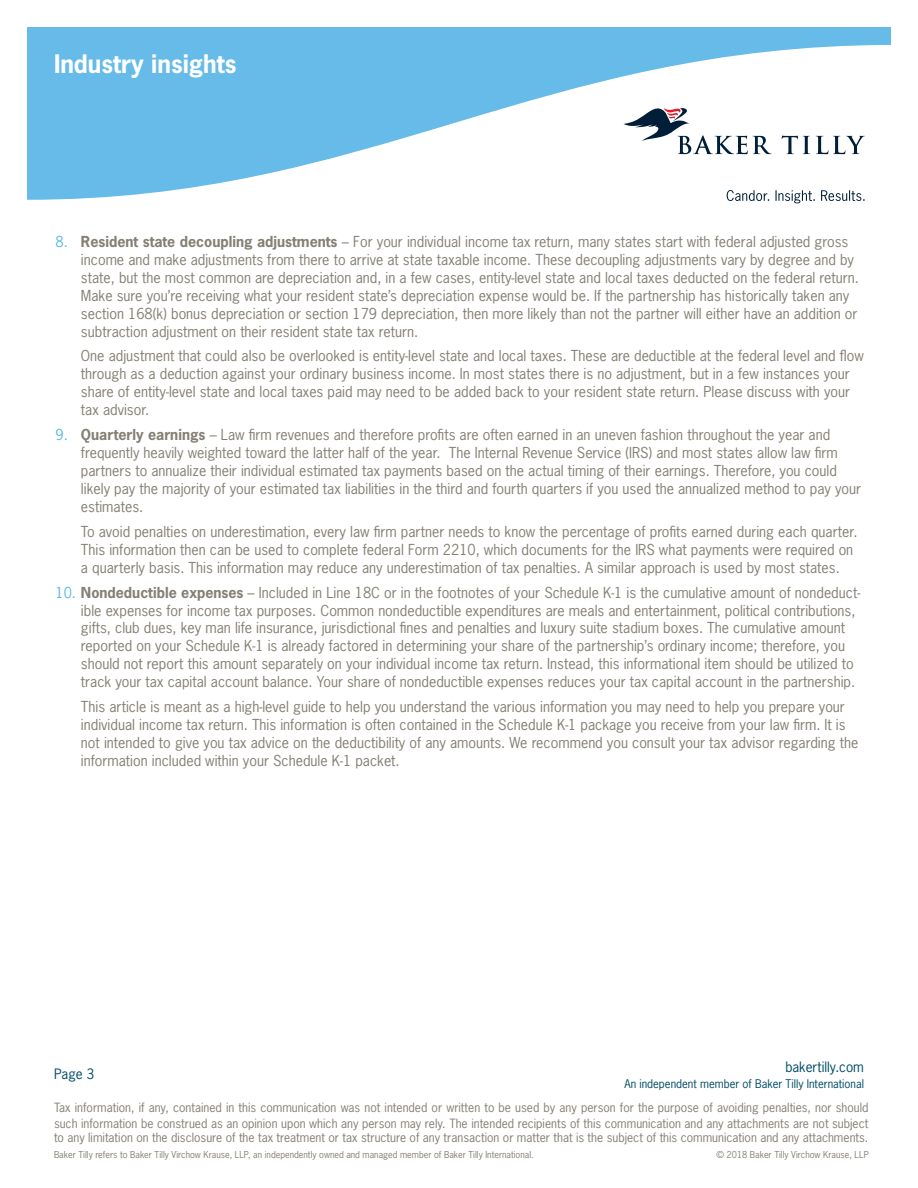
<style>
.page{position:relative;width:918px;height:1188px;background:#fff}
.page>*{position:absolute;margin:0;border:0;box-sizing:border-box;transform-origin:0 0}
.t1{font:700 24px "News Gothic Std";color:#fff}
.t2{font:14.25px/18px "News Gothic Std";color:#847f74}
.t3{font:13.5px "News Gothic Std";color:#004b64}
.t4{font:12px/16.5px "News Gothic Std";color:#847f74}
.t5{font:11.25px "News Gothic Std";color:#004b64}
.t6{font:9px "News Gothic Std";color:#847f74}
.s1{color:#58b7e7}
.s2{font-weight:700}
</style>
<div class="page">
<svg style="left:27px;top:27px;width:864px;height:173px;fill:#66bbe9"></svg>
<svg style="left:624px;top:108px;width:148px;height:46px"></svg>
<svg style="left:782px;top:136px;width:28px;height:18px"></svg>
<svg style="left:816px;top:136px;width:49px;height:18px"></svg>
<svg style="left:727px;top:190px;width:42px;height:11px"></svg>
<svg style="left:775px;top:190px;width:40px;height:13px"></svg>
<svg style="left:821px;top:190px;width:44px;height:11px"></svg>
<h1 class="t1" style="left:54px;top:48px;width:184px">Industry insights</h1>
<p class="t2" style="left:81px;top:232px;width:779px;text-indent:-25px"><span class="s1">8.</span> <span class="s2">Resident state decoupling adjustments</span> – For your individual income tax return, many states start with federal adjusted gross income and make adjustments from there to arrive at state taxable income. These decoupling adjustments vary by degree and by state, but the most common are depreciation and, in a few cases, entity-level state and local taxes deducted on the federal return.<br>Make sure you’re receiving what your resident state’s depreciation expense would be. If the partnership has historically taken any section 168(k) bonus depreciation or section 179 depreciation, then more likely than not the partner will either have an addition or subtraction adjustment on their resident state tax return.</p>
<p class="t2" style="left:81px;top:347px;width:784px">One adjustment that could also be overlooked is entity-level state and local taxes. These are deductible at the federal level and flow through as a deduction against your ordinary business income. In most states there is no adjustment, but in a few instances your share of entity-level state and local taxes paid may need to be added back to your resident state return. Please discuss with your tax advisor.</p>
<p class="t2" style="left:81px;top:426px;width:782px;text-indent:-25px"><span class="s1">9.</span> <span class="s2">Quarterly earnings</span> – Law firm revenues and therefore profits are often earned in an uneven fashion throughout the year and frequently heavily weighted toward the latter half of the year. The Internal Revenue Service (IRS) and most states allow law firm partners to annualize their individual estimated tax payments based on the actual timing of their earnings. Therefore, you could likely pay the majority of your estimated tax liabilities in the third and fourth quarters if you used the annualized method to pay your estimates.</p>
<p class="t2" style="left:81px;top:522px;width:778px">To avoid penalties on underestimation, every law firm partner needs to know the percentage of profits earned during each quarter.<br>This information then can be used to complete federal Form 2210, which documents for the IRS what payments were required on a quarterly basis. This information may reduce any underestimation of tax penalties. A similar approach is used by most states.</p>
<p class="t2" style="left:81px;top:583px;width:781px;text-indent:-25px"><span class="s1">10.</span> <span class="s2">Nondeductible expenses</span> – Included in Line 18C or in the footnotes of your Schedule K-1 is the cumulative amount of nondeduct&shy;ible expenses for income tax purposes. Common nondeductible expenditures are meals and entertainment, political contributions, gifts, club dues, key man life insurance, jurisdictional fines and penalties and luxury suite stadium boxes. The cumulative amount reported on your Schedule K-1 is already factored in determining your share of the partnership’s ordinary income; therefore, you should not report this amount separately on your individual income tax return. Instead, this informational item should be utilized to track your tax capital account balance. Your share of nondeductible expenses reduces your tax capital account in the partnership.</p>
<p class="t2" style="left:81px;top:698px;width:779px">This article is meant as a high-level guide to help you understand the various information you may need to help you prepare your individual income tax return. This information is often contained in the Schedule K-1 package you receive from your law firm. It is not intended to give you tax advice on the deductibility of any amounts. We recommend you consult your tax advisor regarding the information included within your Schedule K-1 packet.</p>
<p class="t3" style="left:785px;top:1058px;width:80px">bakertilly.com</p>
<p class="t5" style="left:624px;top:1077px;width:241px">An independent member of Baker Tilly International</p>
<p class="t3" style="left:54px;top:1065px;width:42px">Page 3</p>
<p class="t4" style="left:54px;top:1099px;width:816px">Tax information, if any, contained in this communication was not intended or written to be used by any person for the purpose of avoiding penalties, nor should such information be construed as an opinion upon which any person may rely. The intended recipients of this communication and any attachments are not subject</p>
<p class="t4" style="left:54px;top:1130px;width:816px">to any limitation on the disclosure of the tax treatment or tax structure of any transaction or matter that is the subject of this communication and any attachments.</p>
<p class="t6" style="left:54px;top:1149px;width:481px">Baker Tilly refers to Baker Tilly Virchow Krause, LLP, an independently owned and managed member of Baker Tilly International.</p>
<p class="t6" style="left:717px;top:1149px;width:154px">© 2018 Baker Tilly Virchow Krause, LLP</p>
</div>
